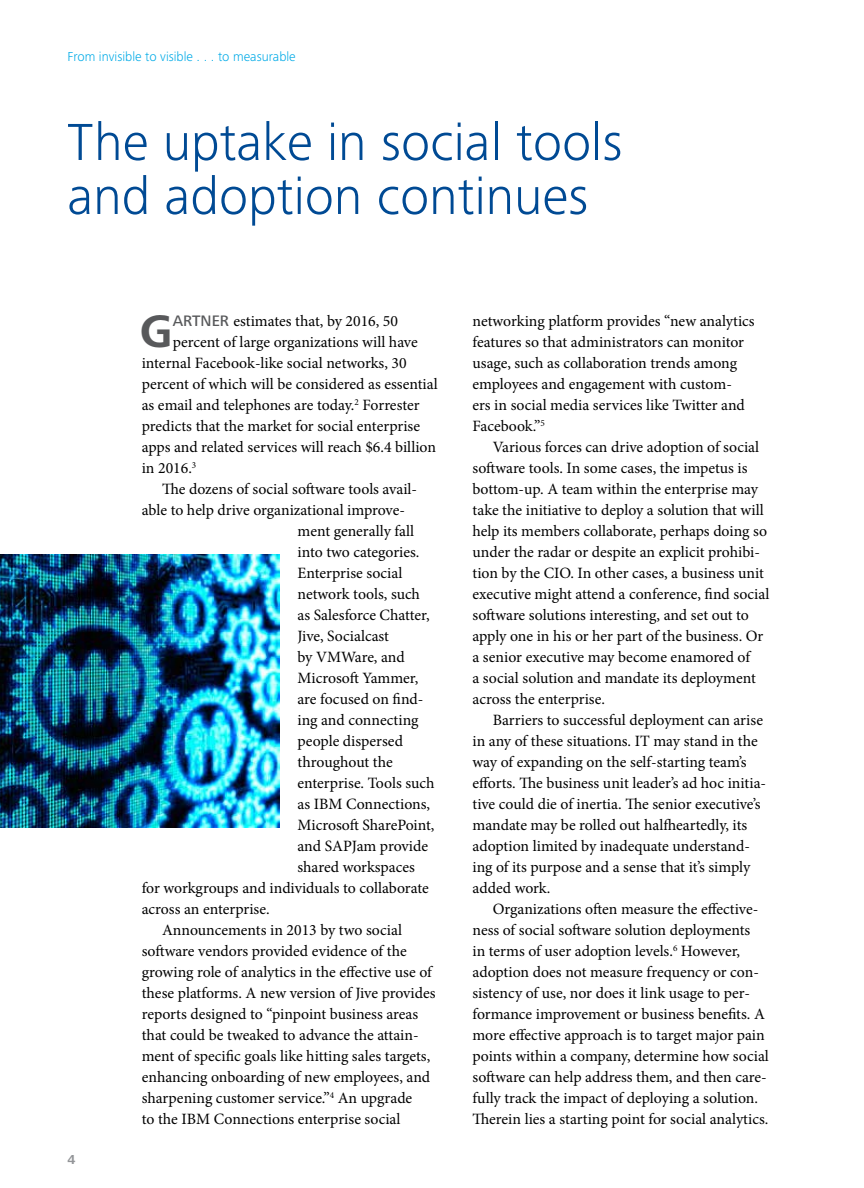
<style>
.page{position:relative;width:864px;height:1188px;background:#fff}
.page>*{position:absolute;margin:0;border:0;box-sizing:border-box;transform-origin:0 0}
.t1{font:300 54px/54px "Frutiger Next Pro";color:#004a94}
.t2{font:700 47.25px "Frutiger Next Pro";color:#58595b}
.t3{font:15.75px/21px "Minion Pro";color:#000}
.t4{font:300 13.5px "Frutiger Next Pro";color:#00aae7}
.t5{font:700 13.5px "Frutiger Next Pro";color:#939598}
.s1{font-family:"Frutiger Next Pro";font-weight:500;color:#58595b}
</style>
<div class="page">
<img style="left:0;top:555px;width:279px;height:272px">
<p class="t4" style="left:68px;top:49px;width:230px">From invisible to visible . . . to measurable</p>
<h1 class="t1" style="left:68px;top:115px;width:557px">The uptake in social tools and adoption continues</h1>
<p class="t5" style="left:68px;top:1152px;width:9px">4</p>
<h2 class="t2" style="left:140px;top:305px;width:34px">G</h2>
<p class="t3" style="left:173px;top:311px;width:227px"><span class="s1">ARTNER</span> estimates that, by 2016, 50</p>
<p class="t3" style="left:173px;top:332px;width:247px">percent of large organizations will have</p>
<p class="t3" style="left:142px;top:353px;width:266px">internal Facebook-like social networks, 30</p>
<p class="t3" style="left:142px;top:374px;width:298px">percent of which will be considered as essential</p>
<p class="t3" style="left:142px;top:395px;width:279px">as email and telephones are today.<sup>2</sup> Forrester</p>
<p class="t3" style="left:142px;top:416px;width:280px">predicts that the market for social enterprise</p>
<p class="t3" style="left:142px;top:437px;width:296px">apps and related services will reach $6.4 billion</p>
<p class="t3" style="left:142px;top:458px;width:56px">in 2016.<sup>3</sup></p>
<p class="t3" style="left:162px;top:479px;width:257px">The dozens of social software tools avail-</p>
<p class="t3" style="left:142px;top:500px;width:265px">able to help drive organizational improve-</p>
<p class="t3" style="left:298px;top:521px;width:118px">ment generally fall</p>
<p class="t3" style="left:298px;top:542px;width:124px">into two categories.</p>
<p class="t3" style="left:298px;top:563px;width:107px">Enterprise social</p>
<p class="t3" style="left:298px;top:584px;width:124px">network tools, such</p>
<p class="t3" style="left:298px;top:605px;width:134px">as Salesforce Chatter,</p>
<p class="t3" style="left:298px;top:626px;width:93px">Jive, Socialcast</p>
<p class="t3" style="left:298px;top:647px;width:109px">by VMWare, and</p>
<p class="t3" style="left:298px;top:668px;width:122px">Microsoft Yammer,</p>
<p class="t3" style="left:298px;top:689px;width:127px">are focused on find-</p>
<p class="t3" style="left:298px;top:710px;width:123px">ing and connecting</p>
<p class="t3" style="left:298px;top:731px;width:107px">people dispersed</p>
<p class="t3" style="left:298px;top:752px;width:97px">throughout the</p>
<p class="t3" style="left:298px;top:773px;width:138px">enterprise. Tools such</p>
<p class="t3" style="left:298px;top:794px;width:134px">as IBM Connections,</p>
<p class="t3" style="left:298px;top:815px;width:138px">Microsoft SharePoint,</p>
<p class="t3" style="left:298px;top:836px;width:132px">and SAPJam provide</p>
<p class="t3" style="left:298px;top:857px;width:119px">shared workspaces</p>
<p class="t3" style="left:142px;top:878px;width:289px">for workgroups and individuals to collaborate</p>
<p class="t3" style="left:142px;top:899px;width:129px">across an enterprise.</p>
<p class="t3" style="left:162px;top:920px;width:242px">Announcements in 2013 by two social</p>
<p class="t3" style="left:142px;top:941px;width:267px">software vendors provided evidence of the</p>
<p class="t3" style="left:142px;top:962px;width:292px">growing role of analytics in the effective use of</p>
<p class="t3" style="left:142px;top:983px;width:295px">these platforms. A new version of Jive provides</p>
<p class="t3" style="left:142px;top:1004px;width:278px">reports designed to “pinpoint business areas</p>
<p class="t3" style="left:142px;top:1025px;width:279px">that could be tweaked to advance the attain-</p>
<p class="t3" style="left:142px;top:1046px;width:290px">ment of specific goals like hitting sales targets,</p>
<p class="t3" style="left:142px;top:1067px;width:290px">enhancing onboarding of new employees, and</p>
<p class="t3" style="left:142px;top:1088px;width:272px">sharpening customer service.”<sup>4</sup> An upgrade</p>
<p class="t3" style="left:142px;top:1109px;width:260px">to the IBM Connections enterprise social</p>
<p class="t3" style="left:472px;top:311px;width:284px">networking platform provides “new analytics features so that administrators can monitor usage, such as collaboration trends among employees and engagement with custom-<br>ers in social media services like Twitter and Facebook.”<sup>5</sup></p>
<p class="t3" style="left:472px;top:437px;width:298px;text-indent:20px">Various forces can drive adoption of social software tools. In some cases, the impetus is bottom-up. A team within the enterprise may take the initiative to deploy a solution that will help its members collaborate, perhaps doing so under the radar or despite an explicit prohibi&shy;tion by the CIO. In other cases, a business unit executive might attend a conference, find social software solutions interesting, and set out to apply one in his or her part of the business. Or a senior executive may become enamored of<br>a social solution and mandate its deployment across the enterprise.</p>
<p class="t3" style="left:472px;top:710px;width:295px;text-indent:20px">Barriers to successful deployment can arise in any of these situations. IT may stand in the way of expanding on the self-starting team’s efforts. The business unit leader’s ad hoc initia&shy;tive could die of inertia. The senior executive’s mandate may be rolled out halfheartedly, its adoption limited by inadequate understand&shy;ing of its purpose and a sense that it’s simply added work.</p>
<p class="t3" style="left:472px;top:899px;width:298px;text-indent:20px">Organizations often measure the effective&shy;ness of social software solution deployments<br>in terms of user adoption levels.<sup>6</sup> However, adoption does not measure frequency or con&shy;sistency of use, nor does it link usage to per&shy;formance improvement or business benefits. A more effective approach is to target major pain points within a company, determine how social software can help address them, and then care&shy;fully track the impact of deploying a solution.<br>Therein lies a starting point for social analytics.</p>
</div>
